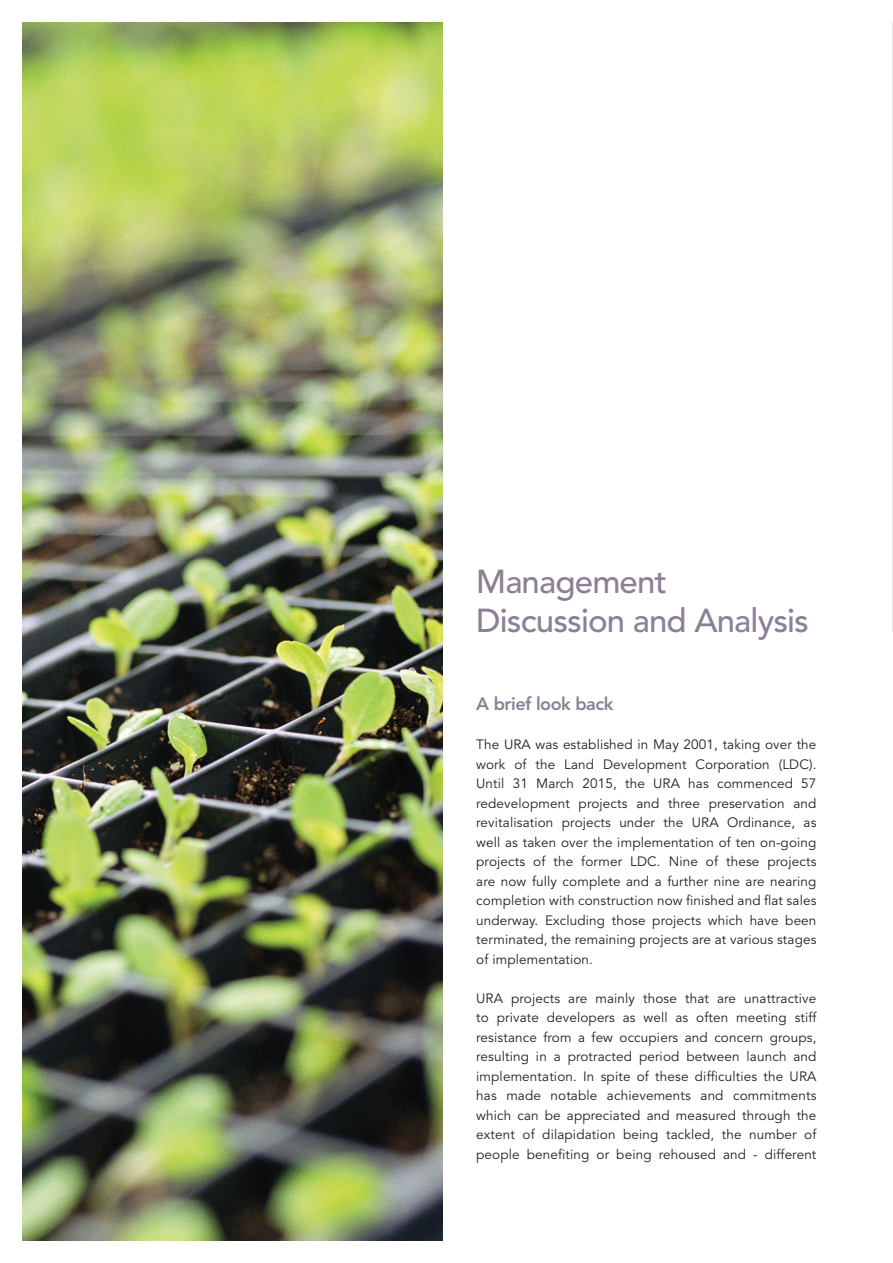
<style>
.page{position:relative;width:893px;height:1263px;background:#fff}
.page>*{position:absolute;margin:0;border:0;box-sizing:border-box;transform-origin:0 0}
.t1{font:500 33px/39.6px "Avenir";letter-spacing:-.025em;color:#8c8095}
.t2{font:800 18px "Avenir";letter-spacing:-.025em;color:#8c8095}
.t3{font:13.5px/19.5px "Avenir";letter-spacing:.01em;color:#231f20;text-align:justify}
</style>
<div class="page">
<hr style="left:892px;top:0;width:1px;height:631px;background:#e8e5ea">
<img style="left:22px;top:22px;width:420px;height:1219px">
<div style="left:0;top:0;width:893px;height:21px;background:#fff"></div>
<h1 class="t1" style="left:476px;top:565px;width:334px">Management<br>Discussion and Analysis</h1>
<h2 class="t2" style="left:476px;top:696px;width:139px">A brief look back</h2>
<p class="t3" style="left:476px;top:736px;width:342px">The URA was established in May 2001, taking over the work of the Land Development Corporation (LDC).<br>Until 31 March 2015, the URA has commenced 57 redevelopment projects and three preservation and revitalisation projects under the URA Ordinance, as well as taken over the implementation of ten on-going projects of the former LDC. Nine of these projects are now fully complete and a further nine are nearing completion with construction now finished and flat sales underway. Excluding those projects which have been terminated, the remaining projects are at various stages of implementation.</p>
<p class="t3" style="left:476px;top:990px;width:342px">URA projects are mainly those that are unattractive to private developers as well as often meeting stiff resistance from a few occupiers and concern groups, resulting in a protracted period between launch and implementation. In spite of these difficulties the URA has made notable achievements and commitments which can be appreciated and measured through the extent of dilapidation being tackled, the number of people benefiting or being rehoused and - different</p>
</div>
